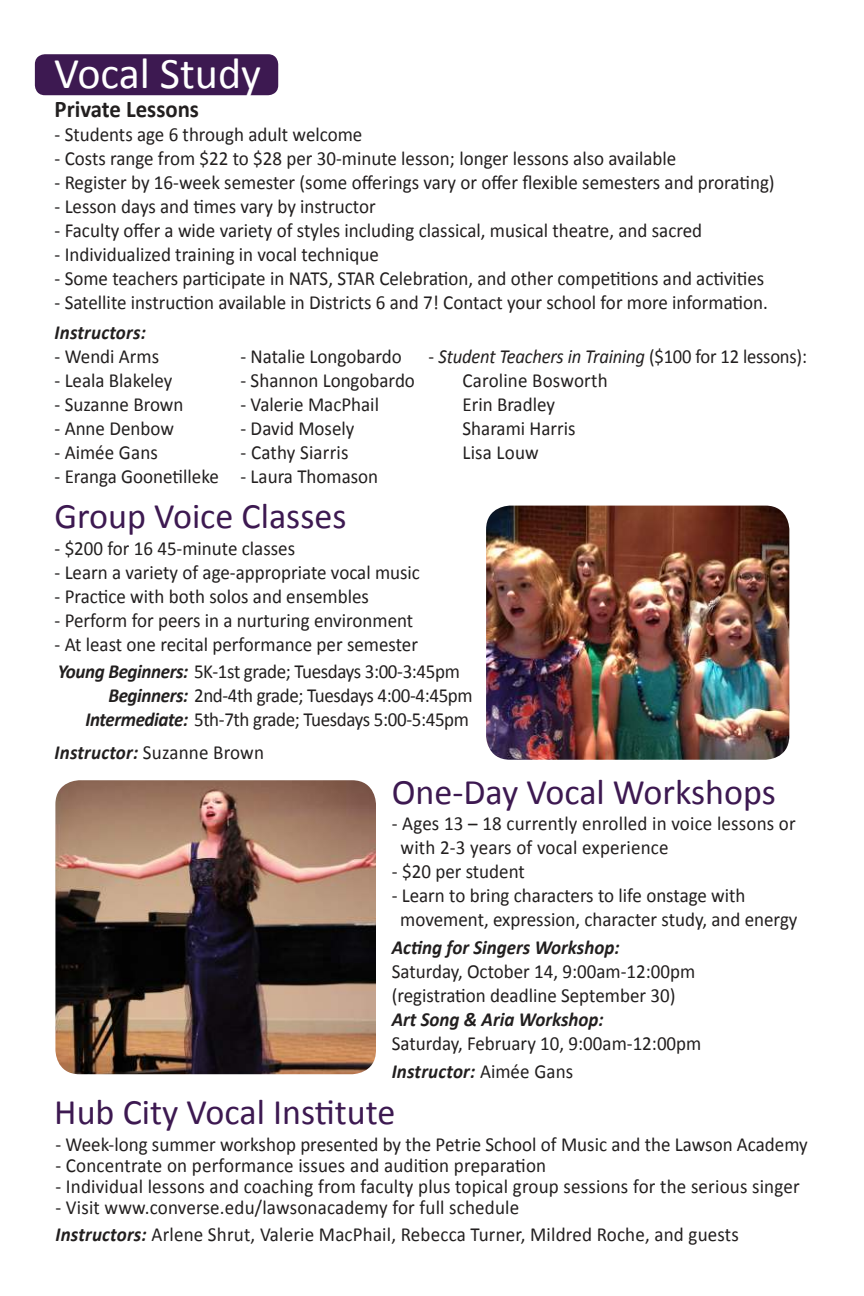
<style>
.page{position:relative;width:864px;height:1296px;background:#fff}
.page>*{position:absolute;margin:0;border:0;box-sizing:border-box;transform-origin:0 0}
.t1{font:44px "Calibri";color:#fff}
.t2{font:36px "Calibri";color:#3d1951}
.t3{font:700 24px "Calibri";color:#221f1f;scale:.95 1}
.t4{font:20px/24px "Calibri";color:#221f1f;scale:.95 1}
.t5{font:20px "Calibri";letter-spacing:-.02em;color:#221f1f;scale:.95 1}
.t6{font:italic 700 20px "Calibri";color:#221f1f;scale:.95 1}
.t7{font:italic 20px "Calibri";letter-spacing:-.01em;color:#221f1f;scale:.93 1}
.s1{font-style:normal}
.s2{font-weight:700;font-style:italic}
</style>
<div class="page">
<div style="left:35px;top:54px;width:243px;height:41px;background:#3d1951;border-radius:10px"></div>
<img style="left:486px;top:506px;width:303px;height:254px">
<img style="left:55px;top:780px;width:321px;height:294px">
<h1 class="t1" style="left:54px;top:57px;width:208px">Vocal Study</h1>
<p class="t3" style="left:55px;top:101px;width:154px">Private Lessons</p>
<p class="t4" style="left:55px;top:122px;width:326px">- Students age 6 through adult welcome</p>
<p class="t4" style="left:55px;top:146px;width:656px">- Costs range from $22 to $28 per 30-minute lesson; longer lessons also available</p>
<p class="t4" style="left:55px;top:170px;width:760px">- Register by 16-week semester (some offerings vary or offer flexible semesters and prorating)</p>
<p class="t4" style="left:55px;top:194px;width:339px">- Lesson days and times vary by instructor</p>
<p class="t4" style="left:55px;top:218px;width:683px">- Faculty offer a wide variety of styles including classical, musical theatre, and sacred</p>
<p class="t4" style="left:55px;top:242px;width:343px">- Individualized training in vocal technique</p>
<p class="t4" style="left:55px;top:266px;width:749px">- Some teachers participate in NATS, STAR Celebration, and other competitions and activities</p>
<p class="t4" style="left:55px;top:290px;width:752px">- Satellite instruction available in Districts 6 and 7! Contact your school for more information.</p>
<p class="t6" style="left:55px;top:325px;width:98px">Instructors:</p>
<p class="t4" style="left:55px;top:344px;width:112px">- Wendi Arms</p>
<p class="t4" style="left:241px;top:344px;width:171px">- Natalie Longobardo</p>
<p class="t7" style="left:429px;top:349px;width:409px"><span class="s1">-</span> Student Teachers in Training <span class="s1">($100 for 12 lessons):</span></p>
<p class="t4" style="left:55px;top:368px;width:126px">- Leala Blakeley</p>
<p class="t4" style="left:241px;top:368px;width:185px">- Shannon Longobardo</p>
<p class="t4" style="left:463px;top:368px;width:154px">Caroline Bosworth</p>
<p class="t4" style="left:55px;top:392px;width:137px">- Suzanne Brown</p>
<p class="t4" style="left:241px;top:392px;width:147px">- Valerie MacPhail</p>
<p class="t4" style="left:463px;top:392px;width:99px">Erin Bradley</p>
<p class="t4" style="left:55px;top:416px;width:127px">- Anne Denbow</p>
<p class="t4" style="left:241px;top:416px;width:121px">- David Mosely</p>
<p class="t4" style="left:463px;top:416px;width:120px">Sharami Harris</p>
<p class="t4" style="left:55px;top:440px;width:110px">- Aimée Gans</p>
<p class="t4" style="left:241px;top:440px;width:115px">- Cathy Siarris</p>
<p class="t4" style="left:463px;top:440px;width:82px">Lisa Louw</p>
<p class="t4" style="left:55px;top:464px;width:342px">- Eranga Goonetilleke - Laura Thomason</p>
<h2 class="t2" style="left:55px;top:493px;width:293px">Group Voice Classes</h2>
<p class="t4" style="left:55px;top:537px;width:255px">- $200 for 16 45-minute classes</p>
<p class="t4" style="left:55px;top:561px;width:386px">- Learn a variety of age-appropriate vocal music</p>
<p class="t4" style="left:55px;top:585px;width:333px">- Practice with both solos and ensembles</p>
<p class="t4" style="left:55px;top:610px;width:379px">- Perform for peers in a nurturing environment</p>
<p class="t4" style="left:55px;top:633px;width:384px">- At least one recital performance per semester</p>
<p class="t5" style="left:58px;top:659px;width:425px"><span class="s2">Young Beginners:</span> 5K-1st grade; Tuesdays 3:00-3:45pm</p>
<p class="t5" style="left:108px;top:683px;width:385px"><span class="s2">Beginners:</span> 2nd-4th grade; Tuesdays 4:00-4:45pm</p>
<p class="t5" style="left:85px;top:707px;width:405px"><span class="s2">Intermediate:</span> 5th-7th grade; Tuesdays 5:00-5:45pm</p>
<p class="t4" style="left:55px;top:741px;width:222px"><span class="s2">Instructor:</span> Suzanne Brown</p>
<h2 class="t2" style="left:392px;top:770px;width:386px">One-Day Vocal Workshops</h2>
<p class="t4" style="left:401px;top:812px;width:417px;text-indent:-9px">- Ages 13 – 18 currently enrolled in voice lessons or with 2-3 years of vocal experience</p>
<p class="t4" style="left:392px;top:861px;width:142px">- $20 per student</p>
<p class="t4" style="left:400px;top:884px;width:420px;text-indent:-9px">- Learn to bring characters to life onstage with movement, expression, character study, and energy</p>
<p class="t6" style="left:392px;top:935px;width:242px">Acting for Singers Workshop:</p>
<p class="t4" style="left:392px;top:960px;width:321px">Saturday, October 14, 9:00am-12:00pm (registration deadline September 30)</p>
<p class="t6" style="left:392px;top:1007px;width:225px">Art Song &amp; Aria Workshop:</p>
<p class="t4" style="left:392px;top:1030px;width:328px;line-height:28px">Saturday, February 10, 9:00am-12:00pm<br><span class="s2">Instructor:</span> Aimée Gans</p>
<h2 class="t2" style="left:54px;top:1090px;width:343px">Hub City Vocal Institute</h2>
<p class="t4" style="left:55px;top:1132px;width:793px">- Week-long summer workshop presented by the Petrie School of Music and the Lawson Academy</p>
<p class="t4" style="left:55px;top:1153px;width:518px">- Concentrate on performance issues and audition preparation</p>
<p class="t4" style="left:55px;top:1174px;width:785px">- Individual lessons and coaching from faculty plus topical group sessions for the serious singer</p>
<p class="t4" style="left:55px;top:1194px;width:721px;line-height:27px">- Visit www.converse.edu/lawsonacademy for full schedule<br><span class="s2">Instructors:</span> Arlene Shrut, Valerie MacPhail, Rebecca Turner, Mildred Roche, and guests</p>
</div>
